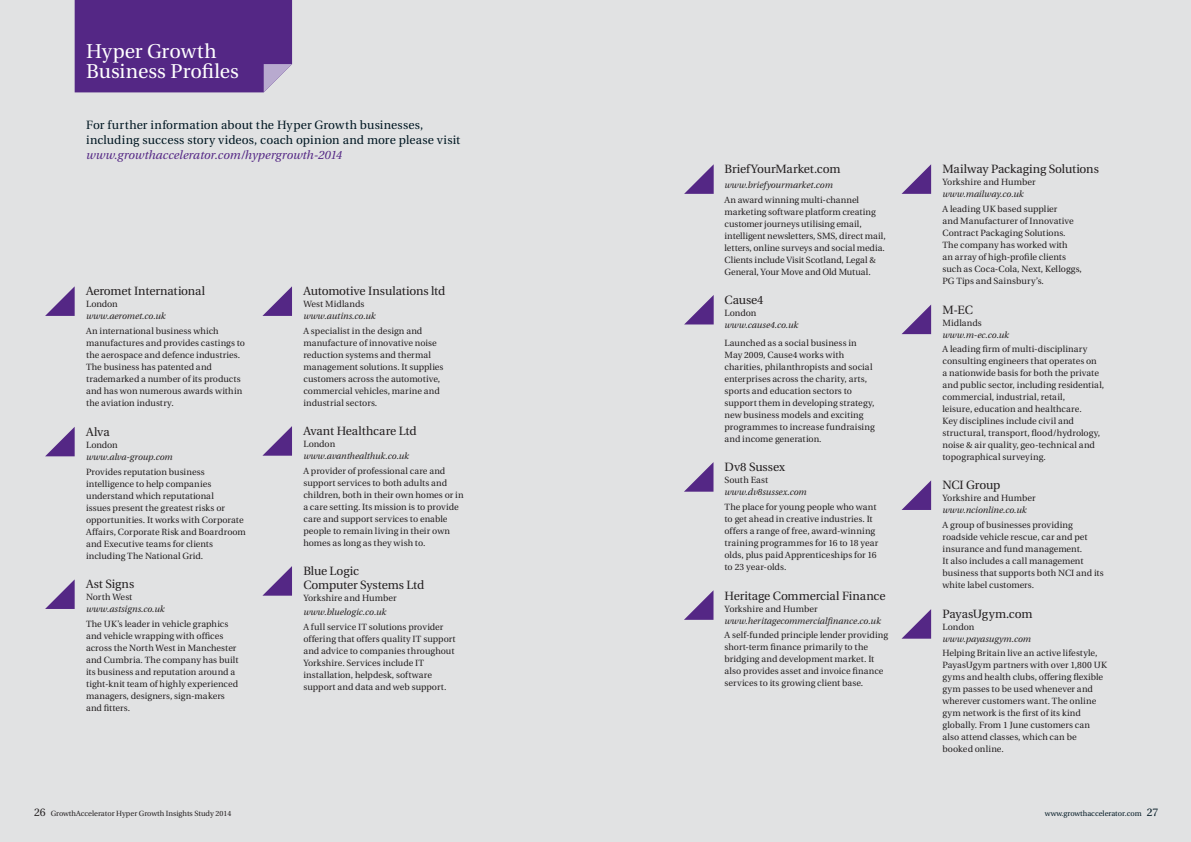
<style>
.page{position:relative;width:1191px;height:842px;background:#e1e2e3}
.page>*{position:absolute;margin:0;border:0;box-sizing:border-box;transform-origin:0 0}
.t1{font:20px/20px "Utopia";color:#fff}
.t2{font:12px/14px "Utopia";letter-spacing:-.01em;color:#231f20}
.t3{font:12px/15px "Utopia";letter-spacing:.01em;color:#001722}
.t4{font:italic 12px "Utopia";letter-spacing:.005em;color:#542785}
.t5{font:9px/12px "Utopia";letter-spacing:.005em;color:#231f20}
.t6{font:italic 9px "Utopia";color:#231f20}
.t7{font:7.5px "Utopia";color:#231f20}
.t8{font:7.5px "Utopia";color:#001722}
.s1{font-size:11px}
</style>
<div class="page">
<div style="left:75px;top:0;width:217px;height:92px;background:#542785"></div>
<svg style="left:684px;top:165px;width:29px;height:29px"></svg>
<svg style="left:684px;top:295px;width:29px;height:29px"></svg>
<svg style="left:684px;top:462px;width:29px;height:30px"></svg>
<svg style="left:684px;top:591px;width:29px;height:29px"></svg>
<svg style="left:901px;top:164px;width:30px;height:30px"></svg>
<svg style="left:902px;top:305px;width:29px;height:29px"></svg>
<svg style="left:901px;top:480px;width:30px;height:30px"></svg>
<svg style="left:45px;top:286px;width:30px;height:30px"></svg>
<svg style="left:45px;top:427px;width:30px;height:29px"></svg>
<svg style="left:45px;top:579px;width:30px;height:30px"></svg>
<svg style="left:262px;top:286px;width:30px;height:30px"></svg>
<svg style="left:262px;top:426px;width:30px;height:30px"></svg>
<svg style="left:262px;top:566px;width:30px;height:30px"></svg>
<svg style="left:901px;top:609px;width:30px;height:30px"></svg>
<h1 class="t1" style="left:86px;top:41px;width:154px">Hyper Growth<br>Business Profiles</h1>
<h2 class="t3" style="left:86px;top:117px;width:375px">For further information about the Hyper Growth businesses, including success story videos, coach opinion and more please visit</h2>
<h2 class="t4" style="left:86px;top:148px;width:257px">www.growthaccelerator.com/hypergrowth-2014</h2>
<h2 class="t2" style="left:86px;top:284px;width:121px">Aeromet International</h2>
<p class="t5" style="left:86px;top:298px;width:33px">London</p>
<p class="t6" style="left:86px;top:311px;width:81px">www.aeromet.co.uk</p>
<p class="t5" style="left:86px;top:325px;width:161px">An international business which manufactures and provides castings to the aerospace and defence industries.<br>The business has patented and trademarked a number of its products and has won numerous awards within the aviation industry.</p>
<h2 class="t2" style="left:86px;top:425px;width:25px">Alva</h2>
<p class="t5" style="left:86px;top:439px;width:33px">London</p>
<p class="t6" style="left:86px;top:452px;width:88px">www.alva-group.com</p>
<p class="t5" style="left:86px;top:466px;width:161px">Provides reputation business intelligence to help companies understand which reputational<br>issues present the greatest risks or opportunities. It works with Corporate Affairs, Corporate Risk and Boardroom and Executive teams for clients including The National Grid.</p>
<h2 class="t2" style="left:86px;top:577px;width:50px">Ast Signs</h2>
<p class="t5" style="left:86px;top:591px;width:48px">North West</p>
<p class="t6" style="left:86px;top:604px;width:80px">www.astsigns.co.uk</p>
<p class="t5" style="left:86px;top:618px;width:154px">The UK’s leader in vehicle graphics and vehicle wrapping with offices across the North West in Manchester and Cumbria. The company has built its business and reputation around a tight-knit team of highly experienced managers, designers, sign-makers and fitters.</p>
<h2 class="t2" style="left:303px;top:284px;width:143px">Automotive Insulations ltd</h2>
<p class="t5" style="left:303px;top:298px;width:63px">West Midlands</p>
<p class="t6" style="left:303px;top:311px;width:74px">www.autins.co.uk</p>
<p class="t5" style="left:303px;top:325px;width:142px">A specialist in the design and manufacture of innovative noise reduction systems and thermal management solutions. It supplies customers across the automotive, commercial vehicles, marine and industrial sectors.</p>
<h2 class="t2" style="left:303px;top:424px;width:115px">Avant Healthcare Ltd</h2>
<p class="t5" style="left:303px;top:438px;width:33px">London</p>
<p class="t6" style="left:303px;top:451px;width:107px">www.avanthealthuk.co.uk</p>
<p class="t5" style="left:303px;top:465px;width:162px">A provider of professional care and support services to both adults and children, both in their own homes or in a care setting. Its mission is to provide care and support services to enable people to remain living in their own homes as long as they wish to.</p>
<h2 class="t2" style="left:303px;top:564px;width:122px">Blue Logic<br>Computer Systems Ltd</h2>
<p class="t5" style="left:303px;top:592px;width:95px">Yorkshire and Humber</p>
<p class="t6" style="left:303px;top:607px;width:85px">www.bluelogic.co.uk</p>
<p class="t5" style="left:303px;top:621px;width:154px">A full service IT solutions provider offering that offers quality IT support and advice to companies throughout Yorkshire. Services include IT installation, helpdesk, software support and data and web support.</p>
<h2 class="t2" style="left:724px;top:162px;width:117px">BriefYourMarket.com</h2>
<p class="t6" style="left:724px;top:180px;width:110px">www.briefyourmarket.com</p>
<p class="t5" style="left:724px;top:194px;width:163px">An award winning multi-channel marketing software platform creating customer journeys utilising email, intelligent newsletters, SMS, direct mail, letters, online surveys and social media.<br>Clients include Visit Scotland, Legal &amp; General, Your Move and Old Mutual.</p>
<h2 class="t2" style="left:724px;top:293px;width:41px">Cause4</h2>
<p class="t5" style="left:724px;top:307px;width:33px">London</p>
<p class="t6" style="left:724px;top:320px;width:75px">www.cause4.co.uk</p>
<p class="t5" style="left:724px;top:337px;width:152px">Launched as a social business in May 2009, Cause4 works with charities, philanthropists and social enterprises across the charity, arts, sports and education sectors to support them in developing strategy, new business models and exciting programmes to increase fundraising and income generation.</p>
<h2 class="t2" style="left:724px;top:460px;width:62px">Dv8 Sussex</h2>
<p class="t5" style="left:724px;top:474px;width:45px">South East</p>
<p class="t6" style="left:724px;top:487px;width:84px">www.dv8sussex.com</p>
<p class="t5" style="left:724px;top:501px;width:155px">The place for young people who want to get ahead in creative industries. It offers a range of free, award-winning training programmes for 16 to 18 year olds, plus paid Apprenticeships for 16 to 23 year-olds.</p>
<h2 class="t2" style="left:724px;top:589px;width:163px">Heritage Commercial Finance</h2>
<p class="t5" style="left:724px;top:603px;width:95px">Yorkshire and Humber</p>
<p class="t6" style="left:724px;top:615px;width:158px">www.heritagecommercialfinance.co.uk</p>
<p class="t5" style="left:724px;top:629px;width:165px">A self-funded principle lender providing short-term finance primarily to the bridging and development market. It also provides asset and invoice finance services to its growing client base.</p>
<h2 class="t2" style="left:942px;top:162px;width:158px">Mailway Packaging Solutions</h2>
<p class="t5" style="left:942px;top:176px;width:95px">Yorkshire and Humber</p>
<p class="t6" style="left:942px;top:189px;width:83px">www.mailway.co.uk</p>
<p class="t5" style="left:942px;top:203px;width:141px">A leading UK based supplier<br>and Manufacturer of Innovative<br>Contract Packaging Solutions.<br>The company has worked with<br>an array of high-profile clients such as Coca-Cola, Next, Kelloggs,<br>PG Tips and Sainsbury’s.</p>
<h2 class="t2" style="left:942px;top:303px;width:32px">M-EC</h2>
<p class="t5" style="left:942px;top:317px;width:41px">Midlands</p>
<p class="t6" style="left:942px;top:329px;width:68px">www.m-ec.co.uk</p>
<p class="t5" style="left:942px;top:343px;width:163px">A leading firm of multi-disciplinary consulting engineers that operates on<br>a nationwide basis for both the private and public sector, including residential, commercial, industrial, retail,<br>leisure, education and healthcare.<br>Key disciplines include civil and structural, transport, flood/hydrology, noise &amp; air quality, geo-technical and topographical surveying.</p>
<h2 class="t2" style="left:942px;top:478px;width:59px">NCI Group</h2>
<p class="t5" style="left:942px;top:492px;width:95px">Yorkshire and Humber</p>
<p class="t6" style="left:942px;top:505px;width:86px">www.ncionline.co.uk</p>
<p class="t5" style="left:942px;top:519px;width:163px">A group of businesses providing roadside vehicle rescue, car and pet insurance and fund management.<br>It also includes a call management business that supports both NCI and its white label customers.</p>
<h2 class="t2" style="left:942px;top:607px;width:92px">PayasUgym.com</h2>
<p class="t5" style="left:942px;top:621px;width:33px">London</p>
<p class="t6" style="left:942px;top:633px;width:90px">www.payasugym.com</p>
<p class="t5" style="left:942px;top:647px;width:166px">Helping Britain live an active lifestyle, PayasUgym partners with over 1,800 UK gyms and health clubs, offering flexible gym passes to be used whenever and wherever customers want. The online gym network is the first of its kind globally. From 1 June customers can also attend classes, which can be booked online.</p>
<p class="t7" style="left:34px;top:810px;width:199px"><span class="s1">26</span> GrowthAccelerator Hyper Growth Insights Study 2014</p>
<p class="t8" style="left:1045px;top:809px;width:115px">www.growthaccelerator.com <span class="s1">27</span></p>
</div>
